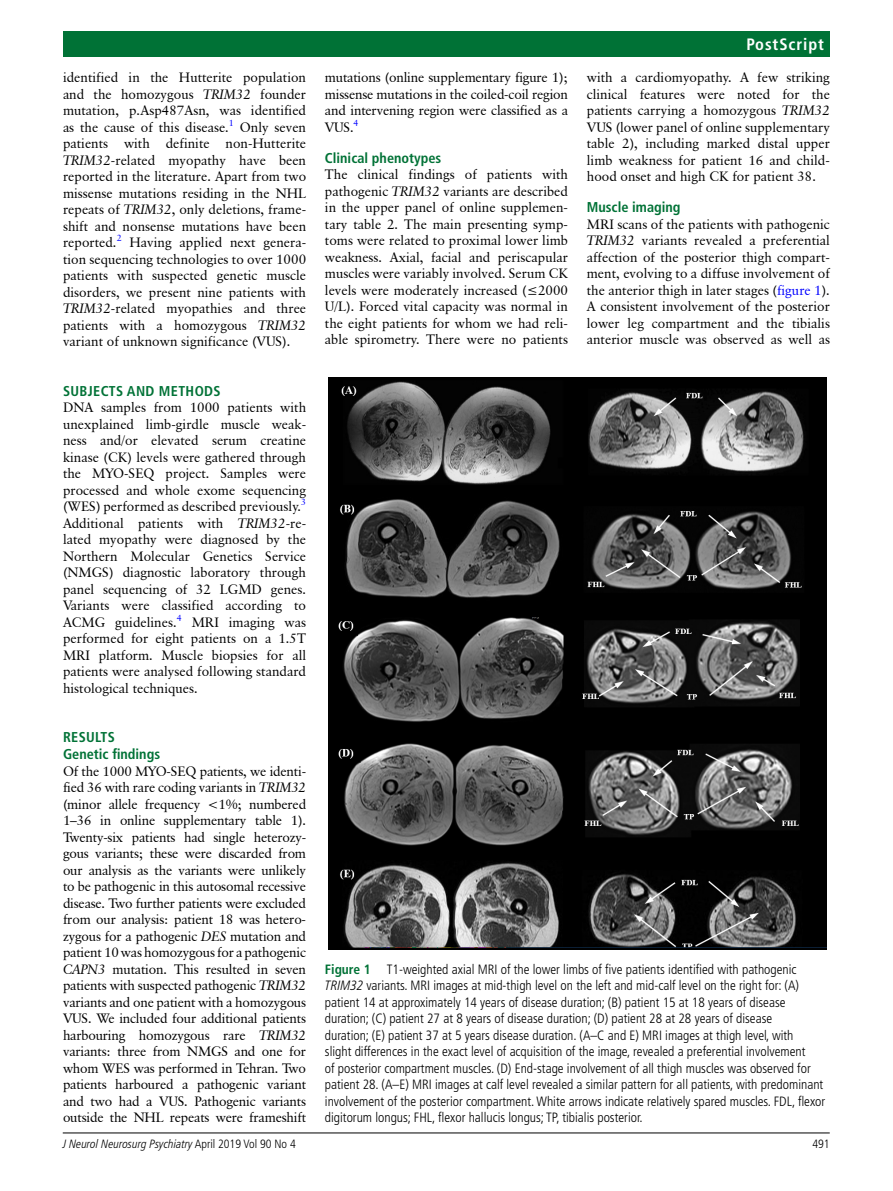
<style>
.page{position:relative;width:893px;height:1191px;background:#fff}
.page>*{position:absolute;margin:0;border:0;box-sizing:border-box;transform-origin:0 0}
.t1{font:700 condensed 16.5px "Frutiger LT Pro";letter-spacing:.055em;color:#fff}
.t2{font:700 condensed 14.25px/17.2px "Frutiger LT Pro";color:#007236}
.t3{font:700 condensed 14.25px "Frutiger LT Pro";letter-spacing:.025em;color:#007236}
.t4{font:13.5px/16.5px "Classical Garamond BT";color:#000;text-align:justify}
.t5{font:300 condensed 13.5px/16.5px "Frutiger LT Pro";color:#000}
.t6{font:italic 300 condensed 12px "Frutiger LT Pro";color:#000}
.t7{font:300 condensed 12px "Frutiger LT Pro";color:#000}
.s1{font-style:italic}
.s2{color:#00f}
.s3{font-weight:700;color:#007236}
.s4{font-style:normal}
</style>
<div class="page">
<hr style="left:63px;top:1132px;width:767px;height:1px;background:#000">
<div style="left:63px;top:31px;width:767px;height:25px;background:#007236"></div>
<img style="left:328px;top:377px;width:499px;height:572px">
<p class="t4" style="left:63px;top:69px;width:245px">identified in the Hutterite population and the homozygous <span class="s1">TRIM32</span> founder mutation, p.Asp487Asn, was identified as the cause of this disease.<sup>1</sup> Only seven patients with definite non-Hutterite <span class="s1">TRIM32</span>-related myopathy have been reported in the literature. Apart from two missense mutations residing in the NHL repeats of <span class="s1">TRIM32</span>, only deletions, frame&shy;shift and nonsense mutations have been reported.<sup>2</sup> Having applied next genera&shy;tion sequencing technologies to over 1000 patients with suspected genetic muscle disorders, we present nine patients with <span class="s1">TRIM32</span>-related myopathies and three patients with a homozygous <span class="s1">TRIM32 </span>variant of unknown significance (VUS).</p>
<p class="t3" style="left:63px;top:382px;width:158px">Subj ects and methods</p>
<p class="t4" style="left:63px;top:399px;width:245px">DNA samples from 1000 patients with unexplained limb-girdle muscle weak&shy;ness and/or elevated serum creatine kinase (CK) levels were gathered through the MYO-SEQ project. Samples were processed and whole exome sequencing (WES) performed as described previously.<sup>3<br></sup>Additional patients with <span class="s1">TRIM32</span>-re&shy;lated myopathy were diagnosed by the Northern Molecular Genetics Service (NMGS) diagnostic laboratory through panel sequencing of 32 LGMD genes.<br>Variants were classified according to ACMG guidelines.<sup>4</sup> MRI imaging was performed for eight patients on a 1.5T MRI platform. Muscle biopsies for all patients were analysed following standard histological techniques.</p>
<p class="t2" style="left:63px;top:728px;width:99px">Results<br>Genetic findings</p>
<p class="t4" style="left:63px;top:762px;width:245px">Of the 1000 MYO-SEQ patients, we identi&shy;fied 36 with rare coding variants in <span class="s1">TRIM32 </span>(minor allele frequency &lt;1%; numbered 1–36 in online supplementary table 1).<br>Twenty-six patients had single heterozy&shy;gous variants; these were discarded from our analysis as the variants were unlikely to be pathogenic in this autosomal recessive disease. Two further patients were excluded from our analysis: patient 18 was hetero&shy;zygous for a pathogenic <span class="s1">DES</span> mutation and patient 10 was homozygous for a pathogenic <span class="s1">CAPN3</span> mutation. This resulted in seven patients with suspected pathogenic <span class="s1">TRIM32 </span>variants and one patient with a homozygous VUS. We included four additional patients harbouring homozygous rare <span class="s1">TRIM32 </span>variants: three from NMGS and one for whom WES was performed in Tehran. Two patients harboured a pathogenic variant and two had a VUS. Pathogenic variants outside the NHL repeats were frameshift</p>
<p class="t4" style="left:325px;top:69px;width:245px">mutations (online supplementary figure 1); missense mutations in the coiled-coil region and intervening region were classified as a VUS.<sup>4</sup></p>
<p class="t2" style="left:325px;top:149px;width:118px">Clinical phenotypes</p>
<p class="t4" style="left:325px;top:166px;width:245px">The clinical findings of patients with pathogenic <span class="s1">TRIM32</span> variants are described in the upper panel of online supplemen&shy;tary table 2. The main presenting symp&shy;toms were related to proximal lower limb weakness. Axial, facial and periscapular muscles were variably involved. Serum CK levels were moderately increased (≤2000<br>U/L). Forced vital capacity was normal in the eight patients for whom we had reli&shy;able spirometry. There were no patients</p>
<p class="t1" style="left:746px;top:34px;width:79px">PostScript</p>
<p class="t4" style="left:587px;top:69px;width:245px">with a cardiomyopathy. A few striking clinical features were noted for the patients carrying a homozygous <span class="s1">TRIM32<br></span>VUS (lower panel of online supplementary table 2), including marked distal upper limb weakness for patient 16 and child&shy;hood onset and high CK for patient 38.</p>
<p class="t2" style="left:587px;top:198px;width:95px">Muscle imaging</p>
<p class="t4" style="left:587px;top:215px;width:245px">MRI scans of the patients with pathogenic <span class="s1">TRIM32</span> variants revealed a preferential affection of the posterior thigh compart&shy;ment, evolving to a diffuse involvement of the anterior thigh in later stages (<span class="s2">figure 1</span>).<br>A consistent involvement of the posterior lower leg compartment and the tibialis anterior muscle was observed as well as</p>
<p class="t5" style="left:325px;top:960px;width:502px"><span class="s3">Figure 1</span> T1-weighted axial MRI of the lower limbs of five patients identified with pathogenic <span class="s1">TRIM32</span> variants. MRI images at mid-thigh level on the left and mid-calf level on the right for: (A) patient 14 at approximately 14 years of disease duration; (B) patient 15 at 18 years of disease duration; (C) patient 27 at 8 years of disease duration; (D) patient 28 at 28 years of disease<br>duration; (E) patient 37 at 5 years disease duration. (A–C and E) MRI images at thigh level, with<br>slight differences in the exact level of acquisition of the image, revealed a preferential involvement<br>of posterior compartment muscles. (D) End-stage involvement of all thigh muscles was observed for patient 28. (A–E) MRI images at calf level revealed a similar pattern for all patients, with predominant involvement of the posterior compartment. White arrows indicate relatively spared muscles. FDL, flexor digitorum longus; FHL, flexor hallucis longus; TP, tibialis posterior.</p>
<p class="t6" style="left:63px;top:1136px;width:235px">J Neurol Neurosurg Psychiatry <span class="s4">April 2019 Vol 90 No 4</span></p>
<p class="t7" style="left:812px;top:1136px;width:19px">491</p>
</div>
